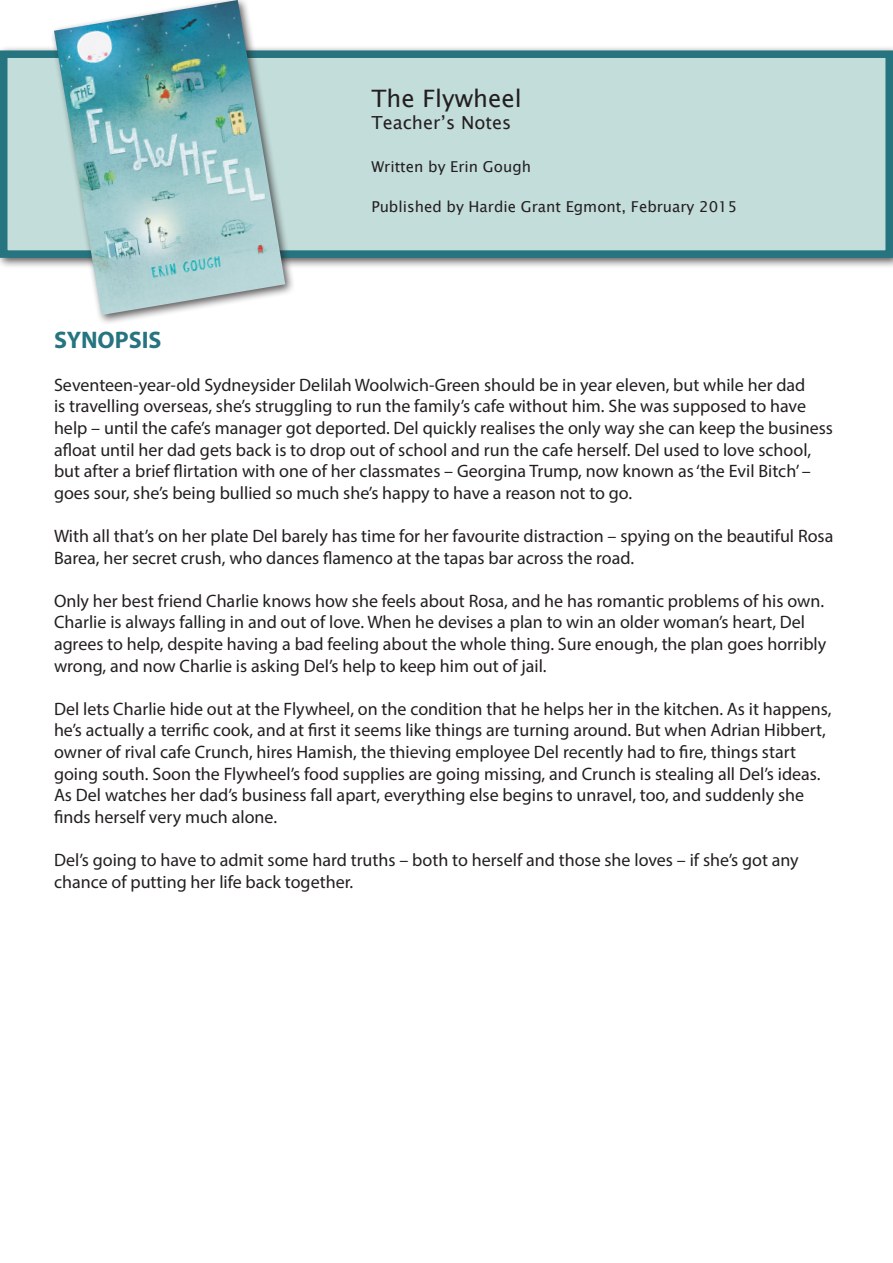
<style>
.page{position:relative;width:893px;height:1263px;background:#fff}
.page>*{position:absolute;margin:0;border:0;box-sizing:border-box;transform-origin:0 0}
.t1{font:24px "Lucida Sans Unicode";color:#231f20}
.t2{font:700 24px "Myriad Pro";color:#267480}
.t3{font:18px/21.6px "Myriad Pro";color:#231f20}
.t4{font:18px "Lucida Sans Unicode";color:#231f20}
.t5{font:15px "Lucida Sans Unicode";color:#231f20}
</style>
<div class="page">
<div style="left:0;top:45px;width:893px;height:224px;background:#231f20;opacity:.75"></div>
<div style="left:4px;top:54px;width:885px;height:200px;background:#c3ddda"></div>
<div style="left:0;top:50px;width:893px;height:208px;border:8px solid #267480"></div>
<div style="left:49px;top:0;width:247px;height:326px;background:#231f20;opacity:.75"></div>
<img style="left:54px;top:0;width:231px;height:315px">
<p class="t1" style="left:371px;top:80px;width:152px">The Flywheel</p>
<p class="t4" style="left:371px;top:108px;width:141px">Teacher’s Notes</p>
<p class="t5" style="left:371px;top:155px;width:161px">Written by Erin Gough</p>
<p class="t5" style="left:371px;top:195px;width:367px">Published by Hardie Grant Egmont, February 2015</p>
<p class="t2" style="left:54px;top:324px;width:109px">SYNOPSIS</p>
<p class="t3" style="left:54px;top:374px;width:781px">Seventeen-year-old Sydneysider Delilah Woolwich-Green should be in year eleven, but while her dad<br>is travelling overseas, she’s struggling to run the family’s cafe without him. She was supposed to have help – until the cafe’s manager got deported. Del quickly realises the only way she can keep the business afloat until her dad gets back is to drop out of school and run the cafe herself. Del used to love school, but after a brief flirtation with one of her classmates – Georgina Trump, now known as ‘the Evil Bitch’ – goes sour, she’s being bullied so much she’s happy to have a reason not to go.</p>
<p class="t3" style="left:54px;top:525px;width:781px">With all that’s on her plate Del barely has time for her favourite distraction – spying on the beautiful Rosa<br>Barea, her secret crush, who dances flamenco at the tapas bar across the road.</p>
<p class="t3" style="left:54px;top:590px;width:774px">Only her best friend Charlie knows how she feels about Rosa, and he has romantic problems of his own.<br>Charlie is always falling in and out of love. When he devises a plan to win an older woman’s heart, Del agrees to help, despite having a bad feeling about the whole thing. Sure enough, the plan goes horribly wrong, and now Charlie is asking Del’s help to keep him out of jail.</p>
<p class="t3" style="left:54px;top:698px;width:779px">Del lets Charlie hide out at the Flywheel, on the condition that he helps her in the kitchen. As it happens, he’s actually a terrific cook, and at first it seems like things are turning around. But when Adrian Hibbert, owner of rival cafe Crunch, hires Hamish, the thieving employee Del recently had to fire, things start</p>
<p class="t3" style="left:54px;top:762px;width:768px">going south. Soon the Flywheel’s food supplies are going missing, and Crunch is stealing all Del’s ideas.<br>As Del watches her dad’s business fall apart, everything else begins to unravel, too, and suddenly she finds herself very much alone.</p>
<p class="t3" style="left:54px;top:849px;width:746px">Del’s going to have to admit some hard truths – both to herself and those she loves – if she’s got any chance of putting her life back together.</p>
</div>
